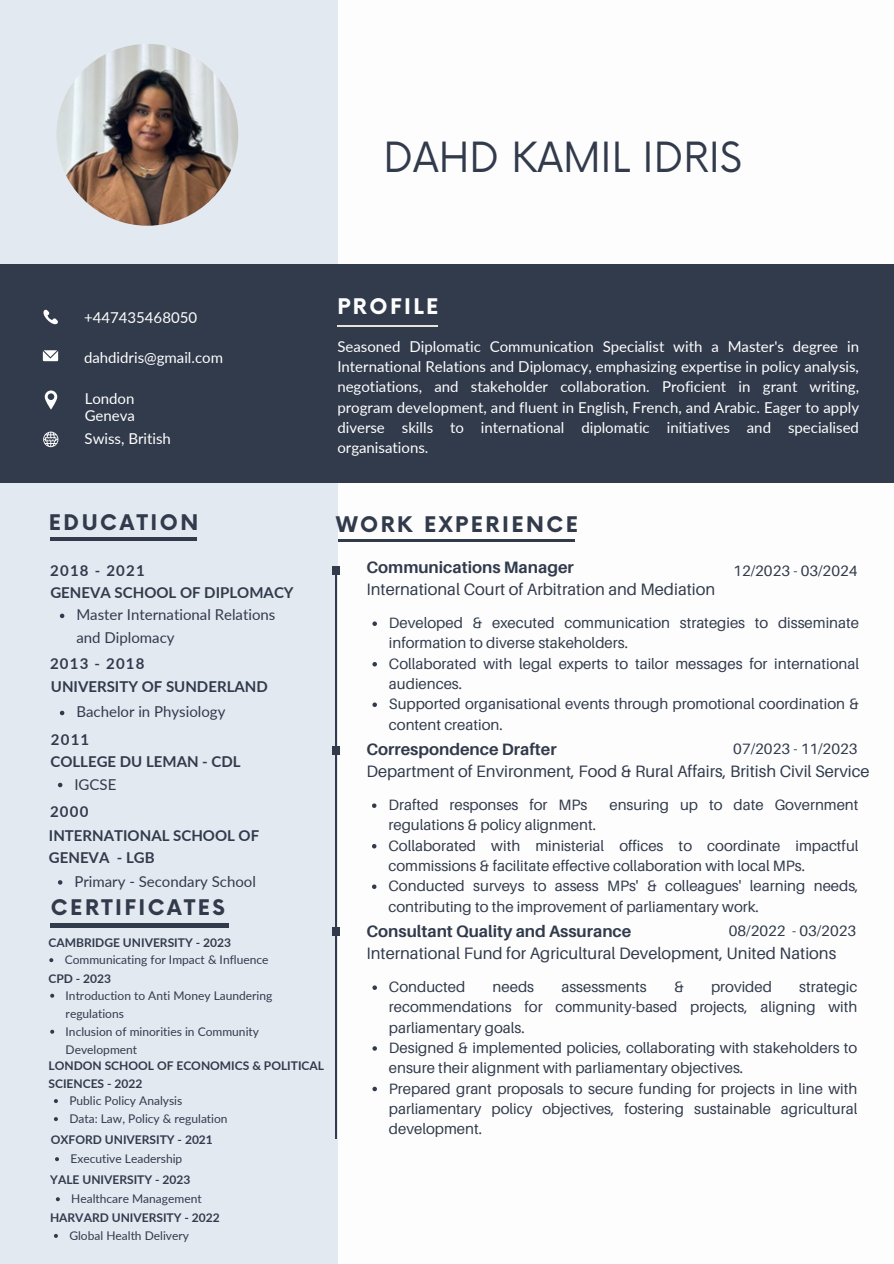
<style>
.page{position:relative;width:894px;height:1264px;background:#fff}
.page>*{position:absolute;margin:0;border:0;box-sizing:border-box;transform-origin:0 0}
.t1{font:40.5px "Now";color:#323b4c}
.t2{font:700 21px "Now";letter-spacing:.12em;color:#323b4c}
.t3{font:700 21px "Now";letter-spacing:.12em;color:#fdfdfd}
.t4{font:16.5px "Aileron";color:#323b4c}
.t5{font:700 16.5px "Aileron";color:#323b4c}
.t6{font:15px/20.2px "Aileron";color:#323b4c}
.t7{font:15px/20.2px "Lato";color:#fdfdfd}
.t8{font:700 15px/22.5px "Lato";color:#323b4c}
.t9{font:15px/22.5px "Lato";color:#323b4c}
.t10{font:700 15px "Lato";letter-spacing:.08em;color:#323b4c}
.t11{font:12px/18px "Lato";color:#323b4c}
.t12{font:700 12px/18px "Lato";color:#323b4c}
</style>
<div class="page">
<hr style="left:282px;top:539px;width:292px;height:2px;background:#323b4c">
<div style="left:0;top:0;width:337px;height:1263px;background:#e3e9f1"></div>
<div style="left:0;top:264px;width:893px;height:218px;background:#323b4c"></div>
<hr style="left:337px;top:325px;width:100px;height:2px;background:#e6e3dd">
<hr style="left:50px;top:537px;width:147px;height:3px;background:#323b4c">
<img style="left:56px;top:44px;width:182px;height:182px;border-radius:50%">
<svg style="left:43px;top:309px;width:15px;height:16px"></svg>
<svg style="left:43px;top:350px;width:15px;height:11px"></svg>
<svg style="left:45px;top:390px;width:12px;height:19px"></svg>
<svg style="left:43px;top:431px;width:15px;height:16px"></svg>
<div style="left:332px;top:566px;width:8px;height:8px;background:#323b4c"></div>
<hr style="left:335px;top:568px;width:1px;height:570px;background:#323b4c">
<div style="left:332px;top:745px;width:8px;height:9px;background:#323b4c"></div>
<div style="left:332px;top:927px;width:8px;height:9px;background:#323b4c"></div>
<svg style="left:60px;top:613px;width:4px;height:5px"></svg>
<svg style="left:60px;top:710px;width:4px;height:5px"></svg>
<svg style="left:372px;top:621px;width:5px;height:5px"></svg>
<svg style="left:372px;top:662px;width:5px;height:4px"></svg>
<svg style="left:372px;top:702px;width:5px;height:5px"></svg>
<svg style="left:372px;top:803px;width:4px;height:5px"></svg>
<svg style="left:372px;top:844px;width:4px;height:4px"></svg>
<svg style="left:372px;top:884px;width:4px;height:5px"></svg>
<svg style="left:372px;top:985px;width:5px;height:4px"></svg>
<svg style="left:372px;top:1046px;width:5px;height:4px"></svg>
<svg style="left:372px;top:1086px;width:5px;height:5px"></svg>
<svg style="left:58px;top:782px;width:4px;height:5px"></svg>
<svg style="left:58px;top:880px;width:4px;height:4px"></svg>
<hr style="left:50px;top:923px;width:178px;height:4px;background:#323b4c">
<svg style="left:49px;top:958px;width:4px;height:4px"></svg>
<svg style="left:50px;top:993px;width:4px;height:4px"></svg>
<svg style="left:50px;top:1029px;width:4px;height:4px"></svg>
<svg style="left:54px;top:1099px;width:4px;height:4px"></svg>
<svg style="left:54px;top:1117px;width:4px;height:4px"></svg>
<svg style="left:55px;top:1157px;width:4px;height:4px"></svg>
<svg style="left:56px;top:1197px;width:4px;height:4px"></svg>
<svg style="left:54px;top:1234px;width:4px;height:3px"></svg>
<p class="t1" style="left:383px;top:135px;width:360px">DAHD KAMIL IDRIS</p>
<h5 class="t7" style="left:84px;top:307px;width:115px">+447435468050</h5>
<p class="t7" style="left:84px;top:347px;width:140px">dahdidris@gmail.com</p>
<p class="t7" style="left:85px;top:389px;width:52px;line-height:16.8px">London<br>Geneva</p>
<h5 class="t7" style="left:85px;top:428px;width:88px">Swiss, British</h5>
<p class="t3" style="left:337px;top:295px;width:102px">PROFILE</p>
<h2 class="t7" style="left:337px;top:336px;width:523px;text-align:justify">Seasoned Diplomatic Communication Specialist with a Master's degree in International Relations and Diplomacy, emphasizing expertise in policy analysis, negotiations, and stakeholder collaboration. Proficient in grant writing, program development, and fluent in English, French, and Arabic. Eager to apply diverse skills to international diplomatic initiatives and specialised organisations.</h2>
<h2 class="t2" style="left:49px;top:511px;width:151px">EDUCATION</h2>
<p class="t10" style="left:50px;top:561px;width:96px">2018 - 2021</p>
<h5 class="t8" style="left:50px;top:580px;width:245px">GENEVA SCHOOL OF DIPLOMACY</h5>
<p class="t9" style="left:76px;top:603px;width:200px">Master International Relations and Diplomacy</p>
<h5 class="t10" style="left:50px;top:654px;width:96px">2013 - 2018</h5>
<p class="t8" style="left:51px;top:674px;width:218px">UNIVERSITY OF SUNDERLAND</p>
<p class="t9" style="left:76px;top:700px;width:150px">Bachelor in Physiology</p>
<h6 class="t8" style="left:51px;top:728px;width:40px">2011</h6>
<h6 class="t8" style="left:50px;top:750px;width:192px">COLLEGE DU LEMAN - CDL</h6>
<h6 class="t9" style="left:74px;top:772px;width:43px">IGCSE</h6>
<h6 class="t8" style="left:50px;top:800px;width:40px">2000</h6>
<h2 class="t8" style="left:49px;top:823px;width:212px">INTERNATIONAL SCHOOL OF<br>GENEVA - LGB</h2>
<h6 class="t9" style="left:74px;top:869px;width:183px">Primary - Secondary School</h6>
<h2 class="t2" style="left:51px;top:896px;width:175px">CERTIFICATES</h2>
<h5 class="t12" style="left:48px;top:933px;width:184px">CAMBRIDGE UNIVERSITY - 2023</h5>
<h4 class="t11" style="left:65px;top:950px;width:205px">Communicating for Impact &amp; Influence</h4>
<h6 class="t12" style="left:48px;top:969px;width:64px">CPD - 2023</h6>
<p class="t11" style="left:66px;top:986px;width:208px">Introduction to Anti Money Laundering regulations</p>
<p class="t11" style="left:66px;top:1022px;width:195px">Inclusion of minorities in Community<br>Development</p>
<p class="t12" style="left:48px;top:1056px;width:277px">LONDON SCHOOL OF ECONOMICS &amp; POLITICAL<br>SCIENCES - 2022</p>
<h5 class="t11" style="left:69px;top:1091px;width:114px">Public Policy Analysis</h5>
<h6 class="t11" style="left:69px;top:1109px;width:160px">Data: Law, Policy &amp; regulation</h6>
<h6 class="t12" style="left:51px;top:1130px;width:163px">OXFORD UNIVERSITY - 2021</h6>
<p class="t11" style="left:70px;top:1149px;width:113px">Executive Leadership</p>
<p class="t12" style="left:50px;top:1170px;width:142px">YALE UNIVERSITY - 2023</p>
<p class="t11" style="left:71px;top:1189px;width:132px">Healthcare Management</p>
<h5 class="t12" style="left:50px;top:1208px;width:171px">HARVARD UNIVERSITY - 2022</h5>
<h6 class="t11" style="left:69px;top:1226px;width:121px">Global Health Delivery</h6>
<p class="t2" style="left:336px;top:513px;width:243px">WORK EXPERIENCE</p>
<p class="t5" style="left:366px;top:556px;width:209px">Communications Manager</p>
<p class="t6" style="left:733px;top:560px;width:126px">12/2023 - 03/2024</p>
<p class="t4" style="left:366px;top:579px;width:350px">International Court of Arbitration and Mediation</p>
<p class="t6" style="left:389px;top:612px;width:471px">Developed &amp; executed communication strategies to disseminate information to diverse stakeholders.</p>
<p class="t6" style="left:389px;top:653px;width:471px">Collaborated with legal experts to tailor messages for international audiences.</p>
<p class="t6" style="left:389px;top:693px;width:471px">Supported organisational events through promotional coordination &amp; content creation.</p>
<p class="t5" style="left:366px;top:738px;width:192px">Correspondence Drafter</p>
<p class="t6" style="left:733px;top:737px;width:126px">07/2023 - 11/2023</p>
<p class="t4" style="left:366px;top:761px;width:504px">Department of Environment, Food &amp; Rural Affairs, British Civil Service</p>
<p class="t6" style="left:388px;top:794px;width:200px">Drafted responses for MPs</p>
<p class="t6" style="left:609px;top:794px;width:250px">ensuring up to date Government</p>
<p class="t6" style="left:388px;top:814px;width:209px">regulations &amp; policy alignment.</p>
<p class="t6" style="left:388px;top:835px;width:471px">Collaborated with ministerial offices to coordinate impactful commissions &amp; facilitate effective collaboration with local MPs.</p>
<h1 class="t6" style="left:388px;top:875px;width:471px">Conducted surveys to assess MPs' &amp; colleagues' learning needs, contributing to the improvement of parliamentary work.</h1>
<p class="t5" style="left:366px;top:920px;width:266px">Consultant Quality and Assurance</p>
<p class="t6" style="left:728px;top:919px;width:129px">08/2022 - 03/2023</p>
<p class="t4" style="left:366px;top:943px;width:471px">International Fund for Agricultural Development, United Nations</p>
<p class="t6" style="left:389px;top:976px;width:78px">Conducted</p>
<p class="t6" style="left:492px;top:976px;width:43px">needs</p>
<p class="t6" style="left:561px;top:976px;width:87px">assessments</p>
<p class="t6" style="left:673px;top:976px;width:11px">&amp;</p>
<p class="t6" style="left:710px;top:976px;width:62px">provided</p>
<p class="t6" style="left:389px;top:976px;width:470px;text-align:justify;text-indent:410px">strategic recommendations for community-based projects, aligning with parliamentary goals.</p>
<p class="t6" style="left:389px;top:1037px;width:470px">Designed &amp; implemented policies, collaborating with stakeholders to ensure their alignment with parliamentary objectives.</p>
<p class="t6" style="left:389px;top:1077px;width:470px;text-align:justify">Prepared grant proposals to secure funding for projects in line with parliamentary policy objectives, fostering sustainable agricultural development.</p>
</div>
